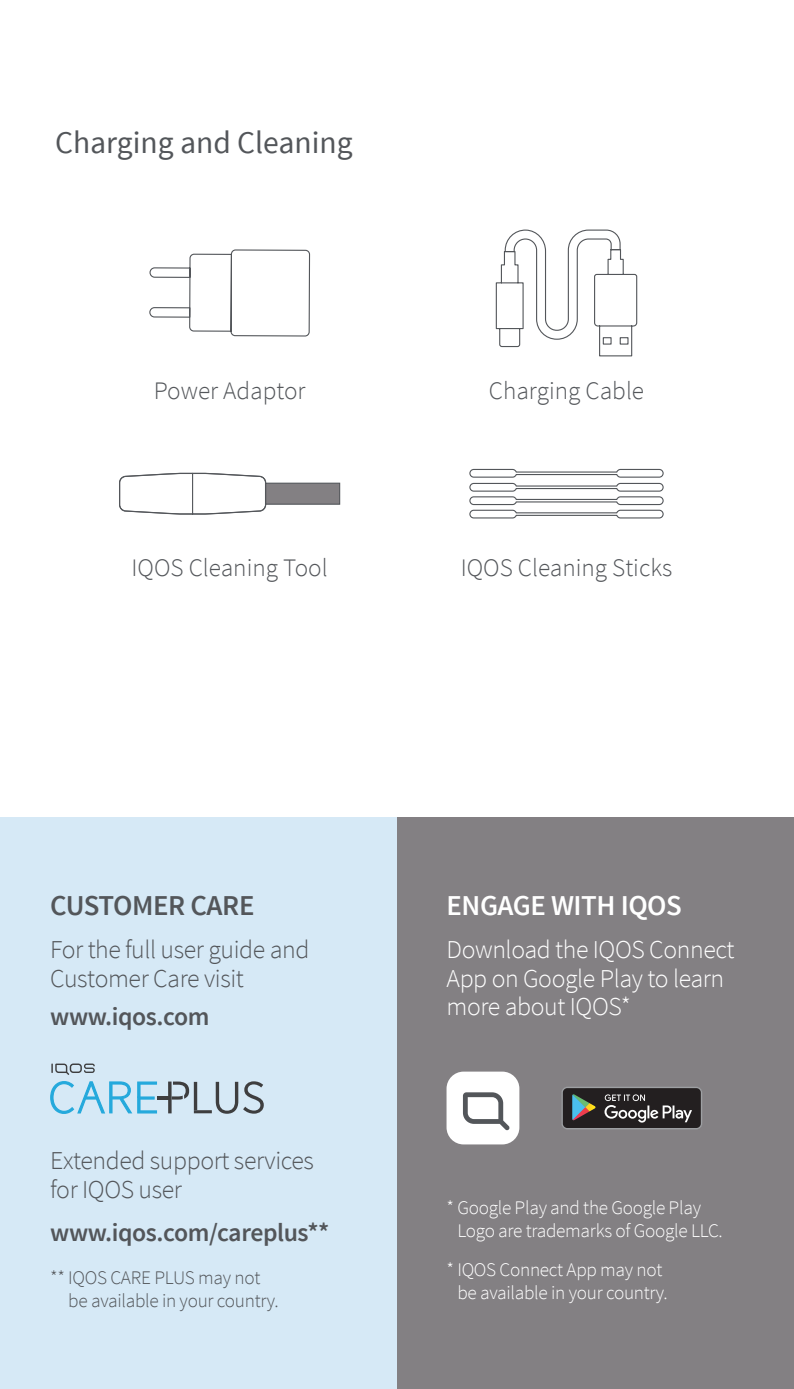
<style>
.page{position:relative;width:794px;height:1389px;background:#fff}
.page>*{position:absolute;margin:0;border:0;box-sizing:border-box;transform-origin:0 0}
.t1{font:31.5px "Source Sans Pro";color:#53565a}
.CC_Heading_White_Cop{font:600 28.7px "Source Sans Pro";letter-spacing:-.015em;color:#fff}
.CC_Heading{font:600 28.7px "Source Sans Pro";letter-spacing:-.015em;color:#53565a}
.CC_Body{font:300 25.9px/28.7px "Source Sans Pro";letter-spacing:-.015em;color:#53565a}
.CC_Body_White_Copy{font:300 25.9px/28.7px "Source Sans Pro";letter-spacing:-.015em;color:#fff}
.CC_Website{font:600 25.9px "Source Sans Pro";letter-spacing:-.015em;color:#53565a}
.t2{font:300 25.2px "Source Sans Pro";color:#53565a}
.t3{font:300 19.25px/23.1px "Source Sans Pro";letter-spacing:-.015em;color:#fff}
.CC_Soure{font:300 19.25px/23.1px "Source Sans Pro";letter-spacing:-.015em;color:#53565a}
</style>
<div class="page">
<svg style="left:119px;top:472px;width:222px;height:43px"></svg>
<svg style="left:495px;top:229px;width:143px;height:128px"></svg>
<svg style="left:149px;top:249px;width:162px;height:88px"></svg>
<svg style="left:469px;top:468px;width:195px;height:51px"></svg>
<div style="left:0;top:818px;width:794px;height:571px;background:#d6e9f6"></div>
<div style="left:397px;top:818px;width:397px;height:571px;background:#838083"></div>
<div style="left:446px;top:1072px;width:73px;height:72px;background:#fff;border-radius:17px"></div>
<svg style="left:463px;top:1092px;width:47px;height:38px"></svg>
<svg style="left:563px;top:1088px;width:139px;height:41px;background:#3f3e3e"></svg>
<div style="left:561px;top:1087px;width:141px;height:42px;border:1px solid #9d9fa2;border-radius:5px"></div>
<svg style="left:70px;top:1064px;width:12px;height:9px"></svg>
<div style="left:71px;top:1065px;width:9px;height:7px;background:#d6e9f6;border-radius:2px"></div>
<svg style="left:84px;top:1064px;width:11px;height:9px"></svg>
<svg style="left:51px;top:1063px;width:18px;height:12px"></svg>
<hr style="left:157px;top:1096px;width:13px;height:4px;background:#3e3e3f">
<svg style="left:50px;top:1081px;width:107px;height:33px"></svg>
<svg style="left:168px;top:1081px;width:96px;height:33px"></svg>
<p class="t1" style="left:55px;top:123px;width:299px">Charging and Cleaning</p>
<p class="t2" style="left:154px;top:375px;width:153px">Power Adaptor</p>
<p class="t2" style="left:132px;top:552px;width:198px">IQOS Cleaning Tool</p>
<p class="t2" style="left:489px;top:375px;width:157px">Charging Cable</p>
<p class="t2" style="left:461px;top:552px;width:213px">IQOS Cleaning Sticks</p>
<p class="CC_Heading" style="left:50px;top:888px;width:206px">CUSTOMER CARE</p>
<p class="CC_Body" style="left:50px;top:935px;width:261px">For the full user guide and<br>Customer Care visit</p>
<p class="CC_Website" style="left:50px;top:1000px;width:161px">www.iqos.com</p>
<p class="CC_Body" style="left:50px;top:1146px;width:265px">Extended support services for IQOS user</p>
<p class="CC_Website" style="left:50px;top:1216px;width:281px">www.iqos.com/careplus **</p>
<p class="CC_Soure" style="left:68px;top:1266px;width:212px;text-indent:-18px">** IQOS CARE PLUS may not be available in your country.</p>
<p class="CC_Heading_White_Cop" style="left:446px;top:888px;width:237px">ENGAGE WITH IQOS</p>
<p class="CC_Body_White_Copy" style="left:446px;top:935px;width:289px">Download the IQOS Connect<br>App on Google Play to learn more about IQOS*</p>
<p class="t3" style="left:457px;top:1196px;width:267px;text-indent:-11px">* Google Play and the Google Play<br>Logo are trademarks of Google LLC.</p>
<p class="t3" style="left:446px;top:1258px;width:223px;text-align:center">* IQOS Connect App may not be available in your country.</p>
</div>
